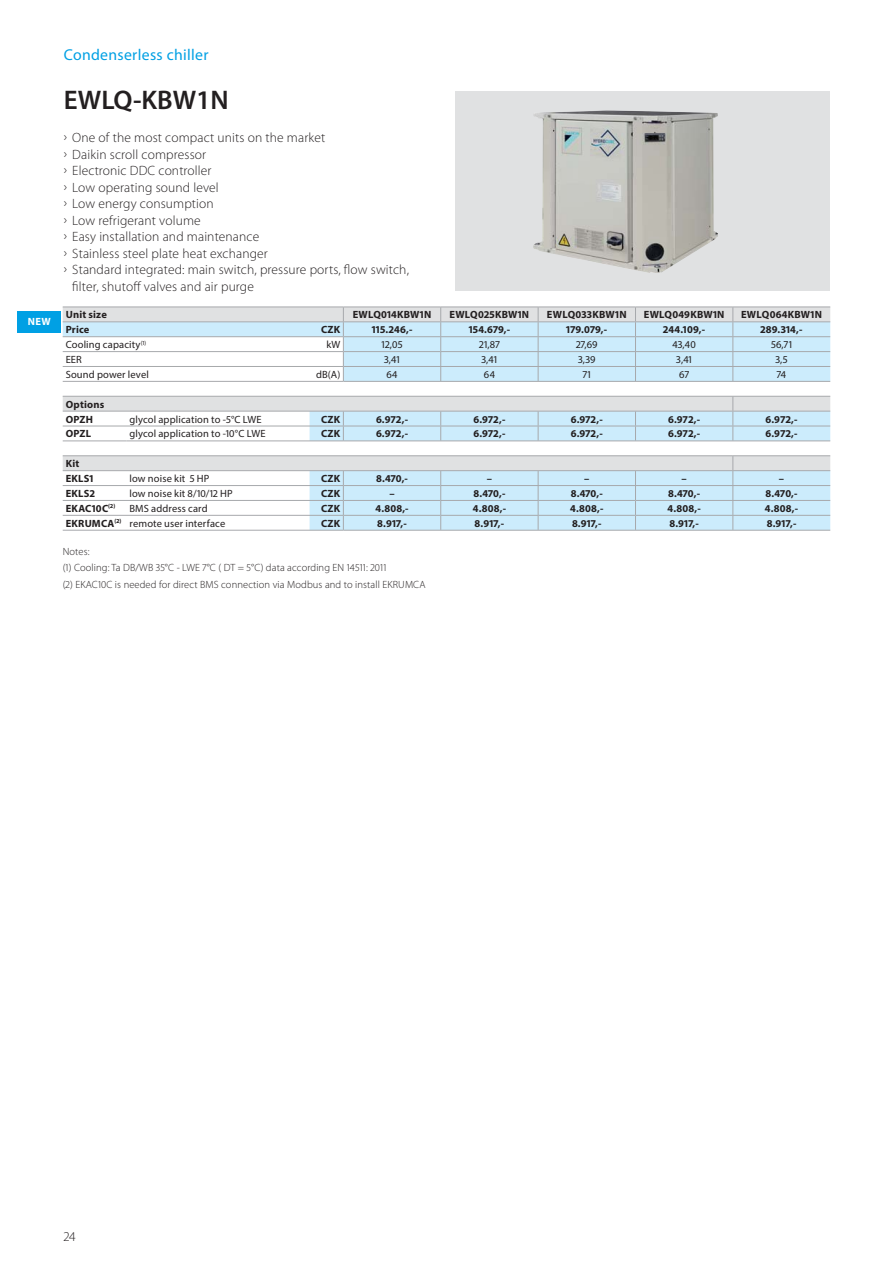
<style>
.page{position:relative;width:893px;height:1263px;background:#fff}
.page>*{position:absolute;margin:0;border:0;box-sizing:border-box;transform-origin:0 0}
.t1{font:600 27px "Myriad Pro";color:#231f20}
.t2{font:15.75px "Myriad Pro";letter-spacing:.02em;color:#00a0e4}
.t3{font:300 13.5px "Myriad Pro";letter-spacing:.01em;color:#231f20}
.t4{font:700 10.5px/14.9px "Myriad Pro";letter-spacing:.02em;color:#231f20}
.t5{font:10.5px "Myriad Pro";letter-spacing:.015em;color:#231f20}
.t6{font:300 10.5px/16.5px "Myriad Pro";letter-spacing:.01em;color:#231f20}
.t7{font:700 10.5px "Myriad Pro";color:#fff}
.s1{font-weight:700}
</style>
<div class="page">
<div style="left:455px;top:91px;width:374px;height:200px;background:#e0e1e2"></div>
<img style="left:533px;top:110px;width:185px;height:163px">
<div style="left:63px;top:308px;width:767px;height:13px;background:#e0e1e2"></div>
<svg style="left:63px;top:322px;width:767px;height:208px;fill:#ccecfc"></svg>
<svg style="left:63px;top:412px;width:246px;height:118px"></svg>
<hr style="left:63px;top:426px;width:280px;height:1px;background:#a7a9ac">
<hr style="left:63px;top:485px;width:280px;height:1px;background:#a7a9ac">
<hr style="left:63px;top:500px;width:280px;height:1px;background:#a7a9ac">
<hr style="left:63px;top:515px;width:280px;height:1px;background:#a7a9ac">
<hr style="left:63px;top:366px;width:280px;height:1px;background:#a7a9ac">
<hr style="left:343px;top:440px;width:487px;height:1px;background:#a7a9ac">
<hr style="left:343px;top:500px;width:98px;height:1px;background:#a7a9ac">
<hr style="left:441px;top:485px;width:389px;height:1px;background:#a7a9ac">
<hr style="left:343px;top:515px;width:98px;height:1px;background:#a7a9ac">
<hr style="left:441px;top:500px;width:97px;height:1px;background:#a7a9ac">
<hr style="left:441px;top:515px;width:97px;height:1px;background:#a7a9ac">
<hr style="left:538px;top:500px;width:97px;height:1px;background:#a7a9ac">
<hr style="left:538px;top:515px;width:97px;height:1px;background:#a7a9ac">
<hr style="left:635px;top:500px;width:195px;height:1px;background:#a7a9ac">
<hr style="left:635px;top:515px;width:195px;height:1px;background:#a7a9ac">
<hr style="left:63px;top:307px;width:280px;height:1px;background:#a7a9ac">
<hr style="left:63px;top:321px;width:767px;height:1px;background:#a7a9ac">
<hr style="left:343px;top:336px;width:487px;height:1px;background:#a7a9ac">
<hr style="left:343px;top:381px;width:487px;height:1px;background:#a7a9ac">
<hr style="left:63px;top:336px;width:280px;height:1px;background:#a7a9ac">
<hr style="left:63px;top:351px;width:280px;height:1px;background:#a7a9ac">
<hr style="left:63px;top:411px;width:767px;height:1px;background:#a7a9ac">
<hr style="left:343px;top:426px;width:487px;height:1px;background:#a7a9ac">
<hr style="left:63px;top:440px;width:63px;height:1px;background:#a7a9ac">
<hr style="left:63px;top:455px;width:670px;height:1px;background:#a7a9ac">
<hr style="left:63px;top:470px;width:767px;height:1px;background:#a7a9ac">
<hr style="left:343px;top:485px;width:98px;height:1px;background:#a7a9ac">
<hr style="left:343px;top:307px;width:98px;height:1px;background:#a7a9ac">
<hr style="left:441px;top:307px;width:97px;height:1px;background:#a7a9ac">
<hr style="left:538px;top:307px;width:97px;height:1px;background:#a7a9ac">
<hr style="left:635px;top:307px;width:98px;height:1px;background:#a7a9ac">
<hr style="left:733px;top:307px;width:97px;height:1px;background:#a7a9ac">
<svg style="left:440px;top:307px;width:1px;height:74px"></svg>
<svg style="left:538px;top:307px;width:1px;height:74px"></svg>
<svg style="left:635px;top:307px;width:1px;height:74px"></svg>
<svg style="left:343px;top:411px;width:1px;height:29px"></svg>
<svg style="left:440px;top:411px;width:1px;height:29px"></svg>
<svg style="left:538px;top:411px;width:1px;height:29px"></svg>
<svg style="left:635px;top:411px;width:1px;height:29px"></svg>
<svg style="left:343px;top:471px;width:1px;height:59px"></svg>
<svg style="left:440px;top:471px;width:1px;height:59px"></svg>
<svg style="left:538px;top:471px;width:1px;height:59px"></svg>
<svg style="left:635px;top:471px;width:1px;height:59px"></svg>
<hr style="left:63px;top:530px;width:280px;height:1px;background:#a7a9ac">
<hr style="left:126px;top:440px;width:217px;height:1px;background:#a7a9ac">
<hr style="left:733px;top:455px;width:97px;height:1px;background:#a7a9ac">
<hr style="left:63px;top:381px;width:280px;height:1px;background:#a7a9ac">
<hr style="left:63px;top:396px;width:767px;height:1px;background:#a7a9ac">
<hr style="left:343px;top:530px;width:487px;height:1px;background:#a7a9ac">
<svg style="left:732px;top:307px;width:1px;height:74px"></svg>
<svg style="left:732px;top:397px;width:1px;height:43px"></svg>
<svg style="left:732px;top:456px;width:1px;height:74px"></svg>
<hr style="left:343px;top:351px;width:98px;height:1px;background:#a7a9ac">
<svg style="left:343px;top:307px;width:1px;height:74px"></svg>
<hr style="left:441px;top:351px;width:389px;height:1px;background:#a7a9ac">
<hr style="left:343px;top:366px;width:487px;height:1px;background:#a7a9ac">
<div style="left:18px;top:311px;width:43px;height:22px;background:#00a0e4"></div>
<p class="t7" style="left:28px;top:318px;width:25px">NEW</p>
<h2 class="t2" style="left:64px;top:48px;width:146px">Condenserless chiller</h2>
<h1 class="t1" style="left:64px;top:90px;width:167px">EWLQ-KBW1N</h1>
<p class="t3" style="left:64px;top:132px;width:263px">› One of the most compact units on the market</p>
<p class="t3" style="left:64px;top:149px;width:144px">› Daikin scroll compressor</p>
<p class="t3" style="left:64px;top:165px;width:149px">› Electronic DDC controller</p>
<p class="t3" style="left:64px;top:182px;width:157px">› Low operating sound level</p>
<p class="t3" style="left:64px;top:198px;width:151px">› Low energy consumption</p>
<p class="t3" style="left:64px;top:215px;width:138px">› Low refrigerant volume</p>
<p class="t3" style="left:64px;top:231px;width:197px">› Easy installation and maintenance</p>
<p class="t3" style="left:64px;top:248px;width:206px">› Stainless steel plate heat exchanger</p>
<p class="t3" style="left:64px;top:264px;width:347px">› Standard integrated: main switch, pressure ports, flow switch,</p>
<p class="t3" style="left:72px;top:281px;width:183px">filter, shutoff valves and air purge</p>
<p class="t4" style="left:66px;top:308px;width:43px">Unit size</p>
<p class="t4" style="left:353px;top:308px;width:80px">EWLQ014KBW1N</p>
<p class="t4" style="left:450px;top:308px;width:81px">EWLQ025KBW1N</p>
<p class="t4" style="left:547px;top:308px;width:81px">EWLQ033KBW1N</p>
<p class="t4" style="left:644px;top:308px;width:82px">EWLQ049KBW1N</p>
<p class="t4" style="left:741px;top:308px;width:82px">EWLQ064KBW1N</p>
<p class="t4" style="left:66px;top:323px;width:25px">Price</p>
<p class="t4" style="left:321px;top:323px;width:21px">CZK</p>
<p class="t4" style="left:372px;top:323px;width:42px">115.246,-</p>
<p class="t4" style="left:469px;top:323px;width:43px">154.679,-</p>
<p class="t4" style="left:566px;top:323px;width:42px">179.079,-</p>
<p class="t4" style="left:663px;top:323px;width:44px">244.109,-</p>
<p class="t4" style="left:760px;top:323px;width:43px">289.314,-</p>
<p class="t5" style="left:66px;top:341px;width:82px">Cooling capacity<sup>(1)</sup></p>
<p class="t5" style="left:326px;top:341px;width:16px">kW</p>
<p class="t5" style="left:382px;top:341px;width:22px">12,05</p>
<p class="t5" style="left:479px;top:341px;width:22px">21,87</p>
<p class="t5" style="left:576px;top:341px;width:23px">27,69</p>
<p class="t5" style="left:672px;top:341px;width:25px">43,40</p>
<p class="t5" style="left:771px;top:341px;width:23px">56,71</p>
<p class="t5" style="left:66px;top:355px;width:18px">EER</p>
<p class="t5" style="left:384px;top:355px;width:17px">3,41</p>
<p class="t5" style="left:481px;top:355px;width:17px">3,41</p>
<p class="t5" style="left:578px;top:355px;width:19px">3,39</p>
<p class="t5" style="left:676px;top:355px;width:17px">3,41</p>
<p class="t5" style="left:775px;top:355px;width:14px">3,5</p>
<p class="t5" style="left:66px;top:370px;width:85px">Sound power level</p>
<p class="t5" style="left:316px;top:370px;width:26px">dB(A)</p>
<p class="t5" style="left:387px;top:370px;width:13px">64</p>
<p class="t5" style="left:484px;top:370px;width:13px">64</p>
<p class="t5" style="left:583px;top:370px;width:10px">71</p>
<p class="t5" style="left:679px;top:370px;width:11px">67</p>
<p class="t5" style="left:777px;top:370px;width:11px">74</p>
<p class="t4" style="left:66px;top:398px;width:40px">Options<br>OPZH</p>
<p class="t5" style="left:129px;top:415px;width:134px">glycol application to -5°C LWE</p>
<p class="t4" style="left:321px;top:413px;width:21px">CZK</p>
<p class="t4" style="left:376px;top:413px;width:34px">6.972,-</p>
<p class="t4" style="left:473px;top:413px;width:34px">6.972,-</p>
<p class="t4" style="left:571px;top:413px;width:34px">6.972,-</p>
<p class="t4" style="left:668px;top:413px;width:34px">6.972,-</p>
<p class="t4" style="left:765px;top:413px;width:34px">6.972,-</p>
<p class="t4" style="left:66px;top:427px;width:27px">OPZL</p>
<p class="t5" style="left:129px;top:430px;width:138px">glycol application to -10°C LWE</p>
<p class="t4" style="left:321px;top:427px;width:21px">CZK</p>
<p class="t4" style="left:376px;top:427px;width:34px">6.972,-</p>
<p class="t4" style="left:473px;top:427px;width:34px">6.972,-</p>
<p class="t4" style="left:571px;top:427px;width:34px">6.972,-</p>
<p class="t4" style="left:668px;top:427px;width:34px">6.972,-</p>
<p class="t4" style="left:765px;top:427px;width:34px">6.972,-</p>
<p class="t4" style="left:66px;top:457px;width:29px">Kit<br>EKLS1</p>
<p class="t5" style="left:129px;top:475px;width:82px">low noise kit 5 HP</p>
<p class="t4" style="left:321px;top:472px;width:21px">CZK</p>
<p class="t4" style="left:376px;top:472px;width:33px">8.470,-</p>
<p class="t4" style="left:487px;top:472px;width:7px">–</p>
<p class="t4" style="left:584px;top:472px;width:7px">–</p>
<p class="t4" style="left:682px;top:472px;width:7px">–</p>
<p class="t4" style="left:779px;top:472px;width:7px">–</p>
<p class="t4" style="left:66px;top:487px;width:31px">EKLS2</p>
<p class="t5" style="left:129px;top:489px;width:105px">low noise kit 8/10/12 HP</p>
<p class="t4" style="left:321px;top:487px;width:21px">CZK</p>
<p class="t4" style="left:389px;top:487px;width:7px">–</p>
<p class="t4" style="left:473px;top:487px;width:33px">8.470,-</p>
<p class="t4" style="left:571px;top:487px;width:33px">8.470,-</p>
<p class="t4" style="left:668px;top:487px;width:33px">8.470,-</p>
<p class="t4" style="left:766px;top:487px;width:33px">8.470,-</p>
<p class="t4" style="left:66px;top:502px;width:51px">EKAC10C<sup>(2)</sup></p>
<p class="t5" style="left:129px;top:504px;width:80px">BMS address card</p>
<p class="t4" style="left:321px;top:502px;width:21px">CZK</p>
<p class="t4" style="left:375px;top:502px;width:35px">4.808,-</p>
<p class="t4" style="left:473px;top:502px;width:35px">4.808,-</p>
<p class="t4" style="left:570px;top:502px;width:35px">4.808,-</p>
<p class="t4" style="left:668px;top:502px;width:35px">4.808,-</p>
<p class="t4" style="left:765px;top:502px;width:35px">4.808,-</p>
<p class="t5" style="left:66px;top:519px;width:161px"><span class="s1">EKRUMCA</span><sup>(2)</sup> remote user interface</p>
<p class="t4" style="left:321px;top:517px;width:21px">CZK</p>
<p class="t4" style="left:377px;top:517px;width:31px">8.917,-</p>
<p class="t4" style="left:475px;top:517px;width:31px">8.917,-</p>
<p class="t4" style="left:572px;top:517px;width:31px">8.917,-</p>
<p class="t4" style="left:669px;top:517px;width:31px">8.917,-</p>
<p class="t4" style="left:767px;top:517px;width:31px">8.917,-</p>
<p class="t6" style="left:63px;top:544px;width:364px">Notes:<br>(1) Cooling: Ta DB/WB 35°C - LWE 7°C ( DT = 5°C) data according EN 14511: 2011<br>(2) EKAC10C is needed for direct BMS connection via Modbus and to install EKRUMCA</p>
<p class="t3" style="left:64px;top:1232px;width:13px">24</p>
</div>
